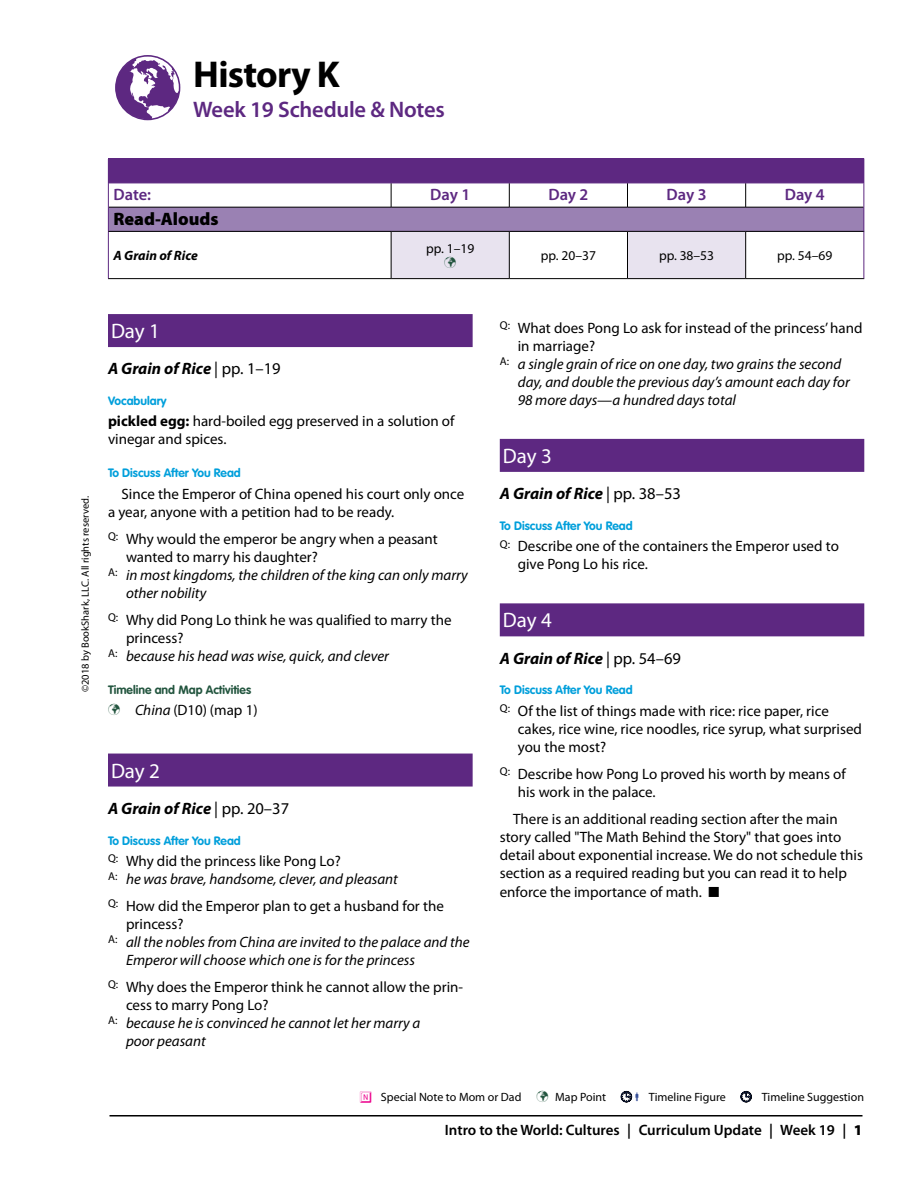
<style>
.page{position:relative;width:918px;height:1188px;background:#fff}
.page>*{position:absolute;margin:0;border:0;box-sizing:border-box;transform-origin:0 0}
.t1{font:700 37.5px "Myriad Pro";letter-spacing:-.02em;color:#000}
.t2{font:600 22.5px "Myriad Pro";letter-spacing:-.01em;color:#5d2881}
.t3{font:21px "Myriad Pro";letter-spacing:-.005em;color:#fff}
.t4{font:900 18px "Myriad Pro";color:#000}
.t5{font:italic 700 16.5px "Myriad Pro";color:#000}
.t6{font:600 16.5px "Myriad Pro";letter-spacing:-.005em;color:#5d2881}
.t7{font:15px/18px "Myriad Pro";color:#000}
.t8{font:italic 15px/18px "Myriad Pro";color:#000}
.t9{font:600 15px "Myriad Pro";color:#000}
.t10{font:13.5px "Myriad Pro";color:#000}
.t11{font:italic 700 13.5px "Myriad Pro";color:#000}
.t12{font:700 12px "VAG Rounded";color:#009fdb}
.t13{font:12px "Myriad Pro";color:#000}
.t14{font:700 12px "VAG Rounded";color:#23553f}
.t15{font:10.5px "Myriad Pro";color:#000}
.s1{font-weight:400;font-style:normal}
.s2{font-weight:700}
.s3{color:#23553f}
.s4{font-style:italic}
.s5{font-style:normal}
.s6{font-family:"Keycaps";font-size:13.5px;color:#ec008c}
.s7{font-family:"PI Xymbols Clocks";font-weight:700;font-size:10.5px;color:#25408f}
.s8{font-weight:900}
</style>
<div class="page">
<hr style="left:110px;top:1115px;width:752px;height:2px;background:#000">
<svg style="left:741px;top:1091px;width:11px;height:11px"></svg>
<svg style="left:116px;top:56px;width:64px;height:64px"></svg>
<div style="left:115px;top:55px;width:65px;height:65px;border:2px solid #5d2881;border-radius:50%"></div>
<hr style="left:108px;top:158px;width:283px;height:1px;background:#5d2881">
<hr style="left:391px;top:158px;width:118px;height:1px;background:#5d2881">
<hr style="left:509px;top:158px;width:118px;height:1px;background:#5d2881">
<hr style="left:627px;top:158px;width:119px;height:1px;background:#5d2881">
<hr style="left:746px;top:158px;width:118px;height:1px;background:#5d2881">
<div style="left:108px;top:314px;width:365px;height:33px;background:#5d2881"></div>
<div style="left:108px;top:754px;width:365px;height:33px;background:#5d2881"></div>
<div style="left:500px;top:439px;width:364px;height:33px;background:#5d2881"></div>
<div style="left:500px;top:603px;width:364px;height:33px;background:#5d2881"></div>
<svg style="left:621px;top:1091px;width:12px;height:11px"></svg>
<svg style="left:108px;top:159px;width:756px;height:120px"></svg>
<h1 class="t1" style="left:193px;top:50px;width:148px">History K</h1>
<h2 class="t2" style="left:193px;top:95px;width:253px">Week 19 Schedule &amp; Notes</h2>
<p class="t6" style="left:113px;top:184px;width:39px">Date:</p>
<p class="t6" style="left:430px;top:184px;width:41px">Day 1</p>
<p class="t6" style="left:548px;top:184px;width:41px">Day 2</p>
<p class="t6" style="left:667px;top:184px;width:41px">Day 3</p>
<p class="t6" style="left:785px;top:184px;width:41px">Day 4</p>
<p class="t4" style="left:113px;top:208px;width:107px">Read-Alouds</p>
<p class="t11" style="left:113px;top:247px;width:86px">A Grain of Rice</p>
<p class="t10" style="left:426px;top:240px;width:50px">pp. 1–19</p>
<p class="t10" style="left:541px;top:247px;width:57px">pp. 20–37</p>
<p class="t10" style="left:659px;top:247px;width:57px">pp. 38–53</p>
<p class="t10" style="left:777px;top:247px;width:57px">pp. 54–69</p>
<p class="t15" style="left:79px;top:692px;width:198px;rotate:-90deg">©2018 by BookShark, LLC. All rights reserved.</p>
<h3 class="t3" style="left:111px;top:318px;width:51px">Day 1</h3>
<p class="t5" style="left:108px;top:358px;width:174px">A Grain of Rice <span class="s1">| pp. 1–19</span></p>
<p class="t12" style="left:108px;top:394px;width:60px">Vocabulary</p>
<p class="t7" style="left:108px;top:412px;width:348px"><span class="s2">pickled egg:</span> hard-boiled egg preserved in a solution of vinegar and spices.</p>
<p class="t12" style="left:108px;top:466px;width:134px">To Discuss After You Read</p>
<p class="t7" style="left:108px;top:484px;width:358px;text-indent:14px">Since the Emperor of China opened his court only once a year, anyone with a petition had to be ready.</p>
<p class="t7" style="left:108px;top:529px;width:331px"><sup>Q:</sup> Why would the emperor be angry when a peasant</p>
<p class="t7" style="left:126px;top:547px;width:193px">wanted to marry his daughter?</p>
<p class="t8" style="left:108px;top:565px;width:361px"><sup>A:</sup> in most kingdoms, the children of the king can only marry</p>
<p class="t8" style="left:126px;top:583px;width:82px">other nobility</p>
<p class="t7" style="left:108px;top:610px;width:345px"><sup>Q:</sup> Why did Pong Lo think he was qualified to marry the</p>
<p class="t7" style="left:126px;top:628px;width:59px">princess?</p>
<p class="t8" style="left:108px;top:646px;width:283px"><sup>A:</sup> because his head was wise, quick, and clever</p>
<p class="t14" style="left:108px;top:682px;width:145px">Timeline and Map Activities</p>
<p class="t7" style="left:108px;top:701px;width:151px"><span class="s3">✓</span> <span class="s4">China</span> (D10) (map 1)</p>
<h3 class="t3" style="left:111px;top:758px;width:51px">Day 2</h3>
<p class="t5" style="left:108px;top:798px;width:183px">A Grain of Rice <span class="s1">| pp. 20–37</span></p>
<p class="t12" style="left:108px;top:833px;width:134px">To Discuss After You Read</p>
<p class="t8" style="left:108px;top:852px;width:291px"><sup>Q:</sup> <span class="s5">Why did the princess like Pong Lo?<br></span><sup>A:</sup> he was brave, handsome, clever, and pleasant</p>
<p class="t7" style="left:108px;top:897px;width:337px"><sup>Q:</sup> How did the Emperor plan to get a husband for the</p>
<p class="t7" style="left:126px;top:915px;width:59px">princess?</p>
<p class="t8" style="left:108px;top:933px;width:363px"><sup>A:</sup> all the nobles from China are invited to the palace and the</p>
<p class="t8" style="left:126px;top:951px;width:291px">Emperor will choose which one is for the princess</p>
<p class="t7" style="left:108px;top:978px;width:357px"><sup>Q:</sup> Why does the Emperor think he cannot allow the prin-</p>
<p class="t7" style="left:126px;top:996px;width:144px">cess to marry Pong Lo?</p>
<p class="t8" style="left:108px;top:1014px;width:314px"><sup>A:</sup> because he is convinced he cannot let her marry a</p>
<p class="t8" style="left:126px;top:1032px;width:81px">poor peasant</p>
<p class="t7" style="left:500px;top:318px;width:364px"><sup>Q:</sup> What does Pong Lo ask for instead of the princess’ hand</p>
<p class="t7" style="left:518px;top:336px;width:79px">in marriage?</p>
<p class="t8" style="left:500px;top:354px;width:343px"><sup>A:</sup> a single grain of rice on one day, two grains the second</p>
<p class="t8" style="left:518px;top:372px;width:334px">day, and double the previous day’s amount each day for</p>
<p class="t8" style="left:518px;top:390px;width:220px">98 more days—a hundred days total</p>
<h3 class="t3" style="left:503px;top:443px;width:51px">Day 3</h3>
<p class="t5" style="left:500px;top:483px;width:183px">A Grain of Rice <span class="s1">| pp. 38–53</span></p>
<p class="t12" style="left:500px;top:519px;width:134px">To Discuss After You Read</p>
<p class="t7" style="left:518px;top:537px;width:323px;text-indent:-18px"><sup>Q:</sup> Describe one of the containers the Emperor used to give Pong Lo his rice.</p>
<h3 class="t3" style="left:503px;top:607px;width:51px">Day 4</h3>
<p class="t5" style="left:500px;top:647px;width:183px">A Grain of Rice <span class="s1">| pp. 54–69</span></p>
<p class="t12" style="left:500px;top:683px;width:134px">To Discuss After You Read</p>
<p class="t7" style="left:518px;top:701px;width:346px;text-indent:-18px"><sup>Q:</sup> Of the list of things made with rice: rice paper, rice cakes, rice wine, rice noodles, rice syrup, what surprised you the most?</p>
<p class="t7" style="left:518px;top:764px;width:330px;text-indent:-18px"><sup>Q:</sup> Describe how Pong Lo proved his worth by means of his work in the palace.</p>
<p class="t7" style="left:500px;top:809px;width:365px;text-indent:14px">There is an additional reading section after the main story called "The Math Behind the Story" that goes into detail about exponential increase. We do not schedule this section as a required reading but you can read it to help</p>
<p class="t7" style="left:500px;top:883px;width:221px">enforce the importance of math. ■</p>
<p class="t13" style="left:359px;top:1090px;width:274px"><span class="s6">N</span> Special Note to Mom or Dad <span class="s3">✓</span> Map Point <span class="s7">d</span></p>
<p class="t13" style="left:649px;top:1090px;width:217px">Timeline Figure <span class="s7">d</span> Timeline Suggestion</p>
<p class="t9" style="left:445px;top:1120px;width:419px">Intro to the World: Cultures | Curriculum Update | Week 19 | <span class="s8">1</span></p>
</div>
